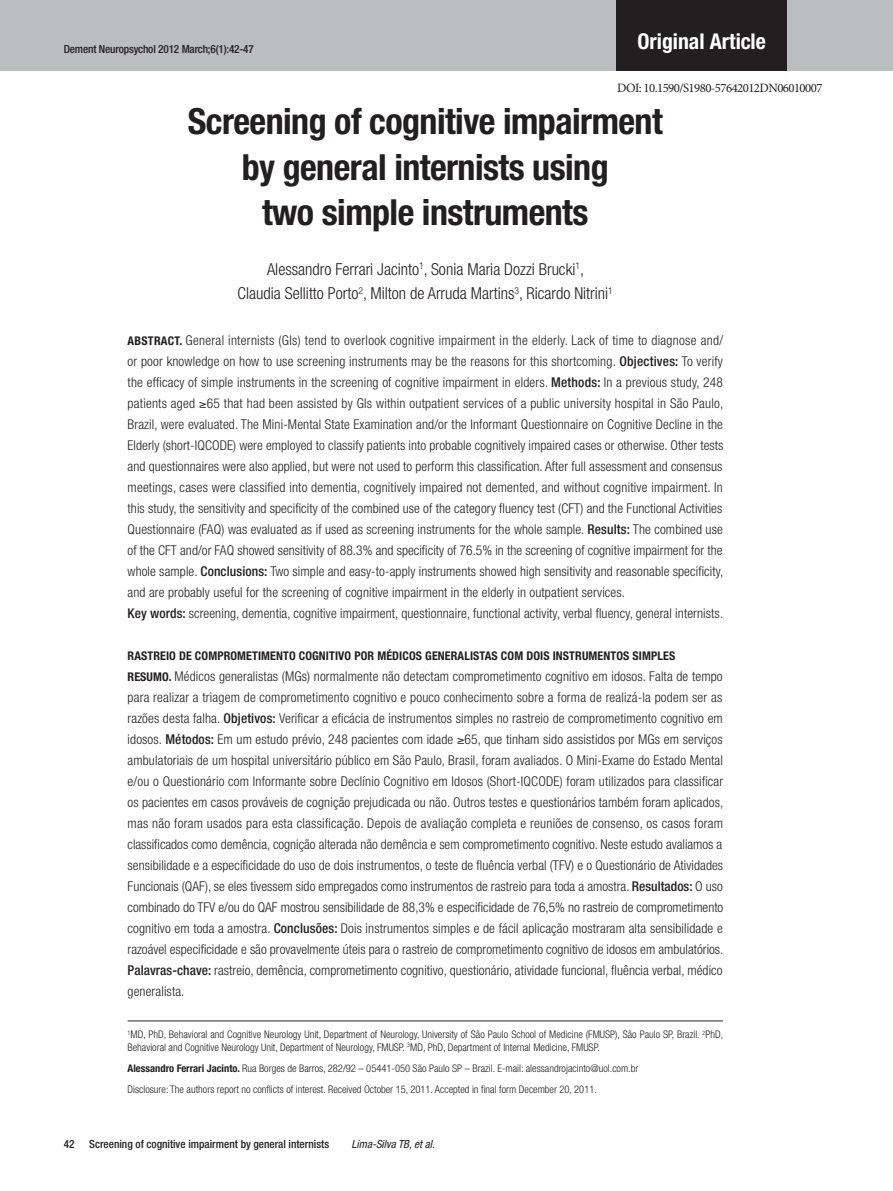
<style>
.page{position:relative;width:893px;height:1191px;background:#fff}
.page>*{position:absolute;margin:0;border:0;box-sizing:border-box;transform-origin:0 0}
.Titulo{font:700 condensed 36px/45.5px "Helvetica Neue";letter-spacing:-.015em;color:#231f20;text-align:center}
.t1{font:700 condensed 21.75px "Helvetica Neue";color:#fff}
.Autores{font:300 condensed 16.5px/24.8px "Helvetica Neue";color:#231f20;text-align:center}
.Abstract{font:300 condensed 13.5px/21px "Helvetica Neue";letter-spacing:.01em;color:#231f20;text-align:justify}
.t2{font:12.75px "Minion Pro";letter-spacing:-.04em;color:#231f20}
.Abstract-2{font:700 condensed 12px "Helvetica Neue";letter-spacing:.01em;color:#231f20}
.Running{font:500 condensed 11.25px "Helvetica Neue";color:#231f20}
.t3{font:italic condensed 11.25px "Helvetica Neue";color:#231f20}
.Nota{font:300 condensed 10.5px/12.6px "Helvetica Neue";color:#231f20}
.Endereco{font:300 condensed 10.5px "Helvetica Neue";color:#231f20}
.s1{font-weight:700;font-size:12px}
.s2{font-weight:500}
.s3{font-weight:700}
</style>
<div class="page">
<div style="left:0;top:0;width:893px;height:70px;background:#bcbdc0"></div>
<div style="left:617px;top:0;width:170px;height:70px;background:#231f20"></div>
<hr style="left:128px;top:1020px;width:595px;height:1px;background:#231f20">
<p class="Running" style="left:64px;top:42px;width:192px">Dement Neuropsychol 2012 March;6(1):42-47</p>
<h2 class="t1" style="left:637px;top:28px;width:130px">Original Article</h2>
<p class="t2" style="left:617px;top:79px;width:207px">DOI: 10.1590/S1980-57642012DN06010007</p>
<p class="Titulo" style="left:188px;top:98px;width:476px">Screening of cognitive impairment by general internists using<br>two simple instruments</p>
<p class="Autores" style="left:238px;top:256px;width:377px">Alessandro Ferrari Jacinto<sup>1</sup>, Sonia Maria Dozzi Brucki<sup>1</sup>,<br>Claudia Sellitto Porto<sup>2</sup>, Milton de Arruda Martins<sup>3</sup>, Ricardo Nitrini<sup>1</sup></p>
<p class="Abstract" style="left:128px;top:330px;width:597px"><span class="s1">ABSTRACT.</span> General internists (GIs) tend to overlook cognitive impairment in the elderly. Lack of time to diagnose and/ or poor knowledge on how to use screening instruments may be the reasons for this shortcoming. <span class="s2">Objectives:</span> To verify the efficacy of simple instruments in the screening of cognitive impairment in elders. <span class="s2">Methods:</span> In a previous study, 248 patients aged ≥65 that had been assisted by GIs within outpatient services of a public university hospital in São Paulo, Brazil, were evaluated. The Mini-Mental State Examination and/or the Informant Questionnaire on Cognitive Decline in the Elderly (short-IQCODE) were employed to classify patients into probable cognitively impaired cases or otherwise. Other tests and questionnaires were also applied, but were not used to perform this classification. After full assessment and consensus meetings, cases were classified into dementia, cognitively impaired not demented, and without cognitive impairment. In this study, the sensitivity and specificity of the combined use of the category fluency test (CFT) and the Functional Activities Questionnaire (FAQ) was evaluated as if used as screening instruments for the whole sample. <span class="s2">Results:</span> The combined use of the CFT and/or FAQ showed sensitivity of 88.3% and specificity of 76.5% in the screening of cognitive impairment for the whole sample. <span class="s2">Conclusions:</span> Two simple and easy-to-apply instruments showed high sensitivity and reasonable specificity, and are probably useful for the screening of cognitive impairment in the elderly in outpatient services.</p>
<p class="Abstract" style="left:128px;top:603px;width:597px"><span class="s2">Key words:</span> screening, dementia, cognitive impairment, questionnaire, functional activity, verbal fluency, general internists.</p>
<p class="Abstract-2" style="left:128px;top:648px;width:549px">RASTREIO DE COMPROMETIMENTO COGNITIVO POR MÉDICOS GENERALISTAS COM DOIS INSTRUMENTOS SIMPLES</p>
<p class="Abstract" style="left:128px;top:666px;width:597px"><span class="s1">RESUMO.</span> Médicos generalistas (MGs) normalmente não detectam comprometimento cognitivo em idosos. Falta de tempo para realizar a triagem de comprometimento cognitivo e pouco conhecimento sobre a forma de realizá-la podem ser as razões desta falha. <span class="s2">Objetivos:</span> Verificar a eficácia de instrumentos simples no rastreio de comprometimento cognitivo em idosos. <span class="s2">Métodos:</span> Em um estudo prévio, 248 pacientes com idade ≥65, que tinham sido assistidos por MGs em serviços ambulatoriais de um hospital universitário público em São Paulo, Brasil, foram avaliados. O Mini-Exame do Estado Mental e/ou o Questionário com Informante sobre Declínio Cognitivo em Idosos (Short-IQCODE) foram utilizados para classificar os pacientes em casos prováveis de cognição prejudicada ou não. Outros testes e questionários também foram aplicados, mas não foram usados para esta classificação. Depois de avaliação completa e reuniões de consenso, os casos foram classificados como demência, cognição alterada não demência e sem comprometimento cognitivo. Neste estudo avaliamos a sensibilidade e a especificidade do uso de dois instrumentos, o teste de fluência verbal (TFV) e o Questionário de Atividades Funcionais (QAF), se eles tivessem sido empregados como instrumentos de rastreio para toda a amostra. <span class="s2">Resultados:</span> O uso combinado do TFV e/ou do QAF mostrou sensibilidade de 88,3% e especificidade de 76,5% no rastreio de comprometimento cognitivo em toda a amostra. <span class="s2">Conclusões:</span> Dois instrumentos simples e de fácil aplicação mostraram alta sensibilidade e razoável especificidade e são provavelmente úteis para o rastreio de comprometimento cognitivo de idosos em ambulatórios.</p>
<p class="Abstract" style="left:128px;top:959px;width:596px"><span class="s2">Palavras-chave:</span> rastreio, demência, comprometimento cognitivo, questionário, atividade funcional, fluência verbal, médico generalista.</p>
<p class="Nota" style="left:128px;top:1028px;width:597px"><sup>1</sup>MD, PhD, Behavioral and Cognitive Neurology Unit, Department of Neurology, University of São Paulo School of Medicine (FMUSP), São Paulo SP, Brazil. <sup>2</sup>PhD,<br>Behavioral and Cognitive Neurology Unit, Department of Neurology, FMUSP. <sup>3</sup>MD, PhD, Department of Internal Medicine, FMUSP.</p>
<p class="Endereco" style="left:128px;top:1062px;width:512px"><span class="s3">Alessandro Ferrari Jacinto.</span> Rua Borges de Barros, 282/92 – 05441-050 São Paulo SP – Brazil. E-mail: alessandrojacinto@uol.com.br</p>
<p class="Endereco" style="left:128px;top:1083px;width:471px">Disclosure: The authors report no conflicts of interest. Received October 15, 2011. Accepted in final form December 20, 2011.</p>
<p class="Running" style="left:64px;top:1137px;width:12px">42</p>
<p class="Running" style="left:89px;top:1137px;width:241px">Screening of cognitive impairment by general internists</p>
<p class="t3" style="left:352px;top:1138px;width:85px">Lima-Silva TB, et al.</p>
</div>
